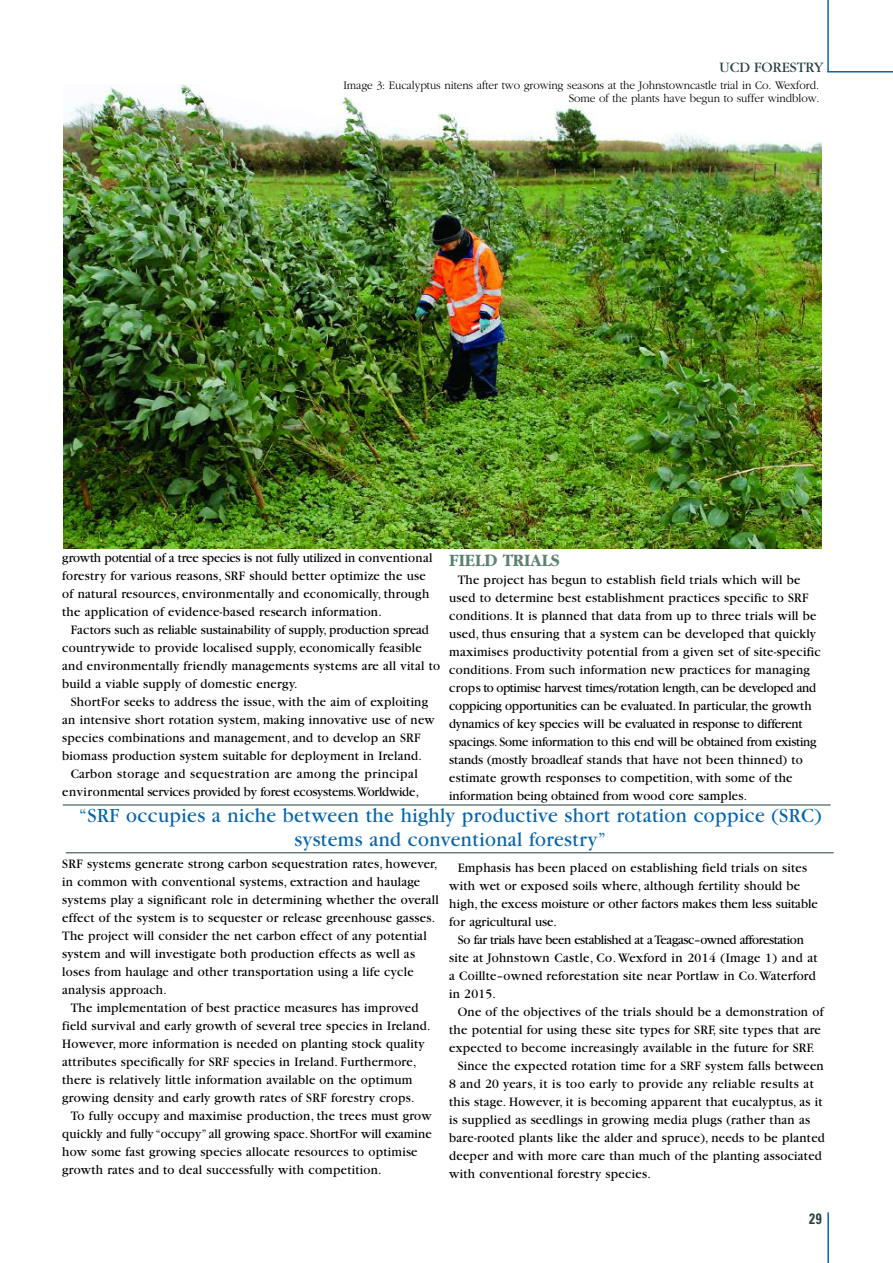
<style>
.page{position:relative;width:893px;height:1263px;background:#fff}
.page>*{position:absolute;margin:0;border:0;box-sizing:border-box;transform-origin:0 0}
.t1{font:21px/24px "Garamond";letter-spacing:.02em;color:#0865ab;text-align:center;scale:.95 1}
.t2{font:700 18px "Garamond";color:#5a836d;scale:.95 1}
.t3{font:15px "Garamond";color:#27403e}
.t4{font:700 condensed 15px "Zurich BT";color:#27403e;scale:.9 1}
.t5{font:13.5px/18px "Garamond";letter-spacing:.02em;color:#000;scale:.95 1}
.t6{font:13.5px "Garamond";letter-spacing:-.015em;color:#000;scale:.95 1}
.t7{font:13.5px "Garamond";letter-spacing:.04em;color:#000;scale:.95 1}
.t8{font:300 12px/13.5px "Garamond";letter-spacing:-.01em;color:#000;text-align:right;scale:.95 1}
</style>
<div class="page">
<hr style="left:827px;top:1212px;width:2px;height:51px;background:#0865ab">
<hr style="left:827px;top:71px;width:66px;height:2px;background:#0865ab">
<hr style="left:827px;top:0;width:2px;height:72px;background:#0865ab">
<img style="left:63px;top:85px;width:758px;height:463px">
<hr style="left:63px;top:805px;width:768px;height:1px;background:#27403e">
<hr style="left:66px;top:852px;width:768px;height:1px;background:#27403e">
<p class="t3" style="left:719px;top:62px;width:106px">UCD FORESTRY</p>
<p class="t8" style="left:343px;top:78px;width:503px">Image 3: Eucalyptus nitens after two growing seasons at the Johnstowncastle trial in Co. Wexford.<br>Some of the plants have begun to suffer windblow.</p>
<p class="t5" style="left:62px;top:550px;width:391px">growth potential of a tree species is not fully utilized in conventional forestry for various reasons, SRF should better optimize the use of natural resources, environmentally and economically, through the application of evidence-based research information.</p>
<p class="t5" style="left:62px;top:622px;width:399px;text-indent:9px">Factors such as reliable sustainability of supply, production spread countrywide to provide localised supply, economically feasible and environmentally friendly managements systems are all vital to build a viable supply of domestic energy.</p>
<p class="t5" style="left:71px;top:694px;width:378px">ShortFor seeks to address the issue, with the aim of exploiting</p>
<p class="t5" style="left:62px;top:712px;width:394px">an intensive short rotation system, making innovative use of new</p>
<p class="t5" style="left:62px;top:730px;width:379px">species combinations and management, and to develop an SRF</p>
<p class="t5" style="left:62px;top:748px;width:380px">biomass production system suitable for deployment in Ireland.</p>
<p class="t7" style="left:71px;top:769px;width:367px">Carbon storage and sequestration are among the principal</p>
<p class="t6" style="left:62px;top:787px;width:377px">environmental services provided by forest ecosystems.Worldwide,</p>
<h2 class="t2" style="left:449px;top:549px;width:118px">FIELD TRIALS</h2>
<p class="t5" style="left:449px;top:571px;width:393px;text-indent:9px">The project has begun to establish field trials which will be used to determine best establishment practices specific to SRF conditions. It is planned that data from up to three trials will be used, thus ensuring that a system can be developed that quickly maximises productivity potential from a given set of site-specific conditions. From such information new practices for managing crops to optimise harvest times/rotation length,can be developed and coppicing opportunities can be evaluated. In particular, the growth dynamics of key species will be evaluated in response to different spacings. Some information to this end will be obtained from existing stands (mostly broadleaf stands that have not been thinned) to estimate growth responses to competition, with some of the information being obtained from wood core samples.</p>
<h1 class="t1" style="left:79px;top:805px;width:783px">“SRF occupies a niche between the highly productive short rotation coppice (SRC) systems and conventional forestry”</h1>
<p class="t5" style="left:62px;top:856px;width:398px">SRF systems generate strong carbon sequestration rates, however, in common with conventional systems, extraction and haulage systems play a significant role in determining whether the overall effect of the system is to sequester or release greenhouse gasses.<br>The project will consider the net carbon effect of any potential system and will investigate both production effects as well as loses from haulage and other transportation using a life cycle analysis approach.</p>
<p class="t5" style="left:62px;top:1000px;width:389px;text-indent:9px">The implementation of best practice measures has improved field survival and early growth of several tree species in Ireland.<br>However, more information is needed on planting stock quality attributes specifically for SRF species in Ireland. Furthermore, there is relatively little information available on the optimum growing density and early growth rates of SRF forestry crops.</p>
<p class="t5" style="left:62px;top:1108px;width:391px;text-indent:9px">To fully occupy and maximise production, the trees must grow quickly and fully “occupy” all growing space. ShortFor will examine how some fast growing species allocate resources to optimise growth rates and to deal successfully with competition.</p>
<p class="t5" style="left:449px;top:859px;width:389px;text-indent:9px">Emphasis has been placed on establishing field trials on sites with wet or exposed soils where, although fertility should be high, the excess moisture or other factors makes them less suitable for agricultural use.</p>
<p class="t5" style="left:449px;top:931px;width:389px;text-indent:9px">So far trials have been established at a Teagasc–owned afforestation site at Johnstown Castle, Co.Wexford in 2014 (Image 1) and at a Coillte–owned reforestation site near Portlaw in Co.Waterford in 2015.</p>
<p class="t5" style="left:458px;top:1003px;width:387px">One of the objectives of the trials should be a demonstration of</p>
<p class="t5" style="left:449px;top:1021px;width:393px">the potential for using these site types for SRF, site types that are</p>
<p class="t5" style="left:449px;top:1039px;width:386px">expected to become increasingly available in the future for SRF.</p>
<p class="t5" style="left:458px;top:1057px;width:387px">Since the expected rotation time for a SRF system falls between</p>
<p class="t5" style="left:449px;top:1075px;width:385px">8 and 20 years, it is too early to provide any reliable results at</p>
<p class="t5" style="left:449px;top:1093px;width:394px">this stage. However, it is becoming apparent that eucalyptus, as it</p>
<p class="t5" style="left:449px;top:1111px;width:381px">is supplied as seedlings in growing media plugs (rather than as</p>
<p class="t5" style="left:449px;top:1129px;width:397px">bare-rooted plants like the alder and spruce), needs to be planted</p>
<p class="t5" style="left:449px;top:1147px;width:394px">deeper and with more care than much of the planting associated</p>
<p class="t5" style="left:449px;top:1165px;width:214px">with conventional forestry species.</p>
<p class="t4" style="left:809px;top:1210px;width:16px">29</p>
</div>
